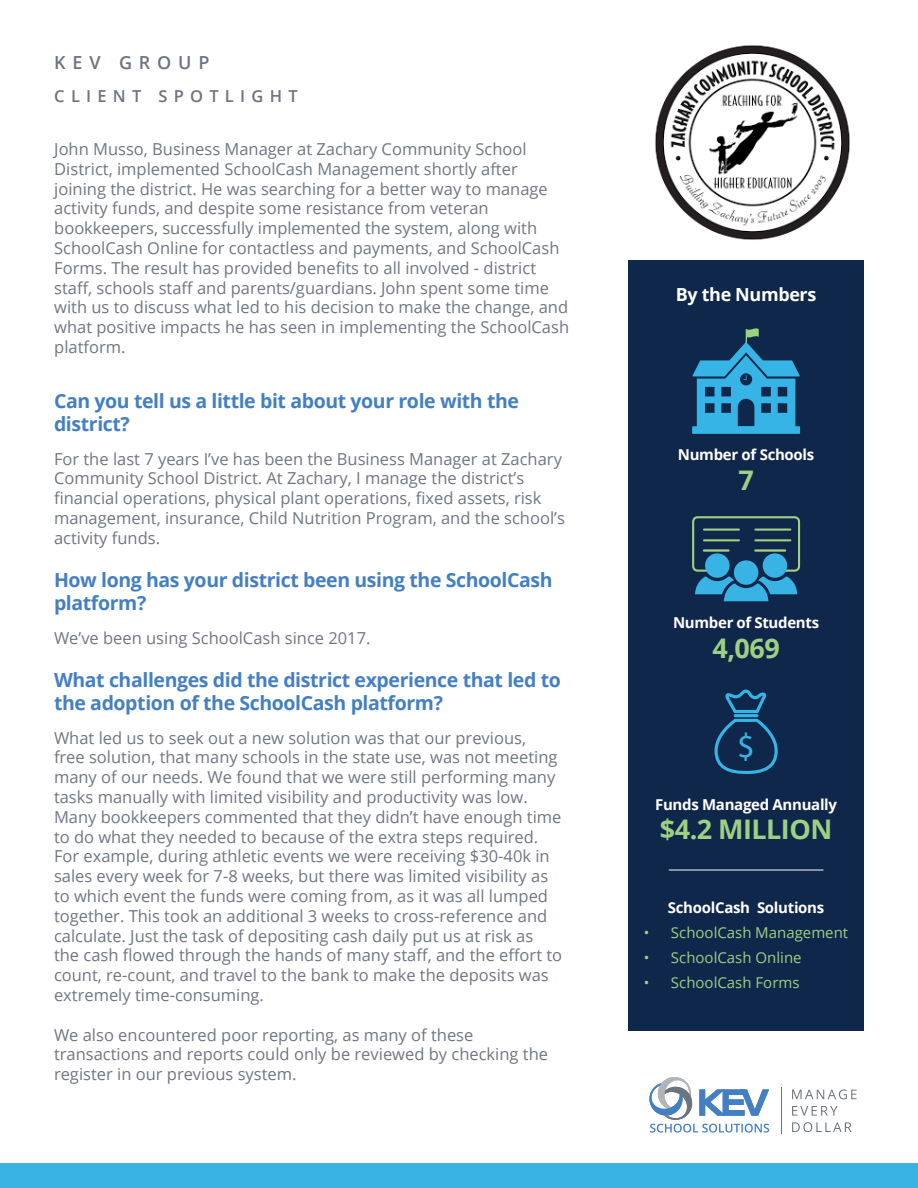
<style>
.page{position:relative;width:918px;height:1188px;background:#fff}
.page>*{position:absolute;margin:0;border:0;box-sizing:border-box;transform-origin:0 0}
.t1{font:34.65px "Myriad Pro";color:#38b3e4}
.t2{font:700 27px "Open Sans";letter-spacing:-.02em;color:#9ed083}
.t3{font:700 19.5px/23.4px "Open Sans";letter-spacing:-.02em;color:#437fc2}
.t4{font:700 18px "Open Sans";letter-spacing:-.02em;color:#fff}
.t5{font:600 18px "Open Sans";letter-spacing:.38em;color:#6c7480}
.t6{font:16.5px/19.8px "Open Sans";color:#6f7681}
.t7{font:600 16.5px "Open Sans";letter-spacing:.38em;color:#6c7480}
.t8{font:700 15px "Open Sans";letter-spacing:-.02em;color:#fff}
.t9{font:15px "Open Sans";color:#9ed083}
</style>
<div class="page">
<svg style="left:649px;top:1077px;width:120px;height:56px"></svg>
<hr style="left:781px;top:1088px;width:1px;height:46px;background:#6c7480">
<svg style="left:792px;top:1089px;width:65px;height:10px"></svg>
<svg style="left:792px;top:1106px;width:46px;height:10px"></svg>
<svg style="left:792px;top:1122px;width:60px;height:10px"></svg>
<div style="left:0;top:1164px;width:918px;height:24px;background:#38b3e4"></div>
<div style="left:628px;top:260px;width:236px;height:770px;background:#0f274a"></div>
<div style="left:692px;top:426px;width:108px;height:8px;background:#35b4e5"></div>
<svg style="left:692px;top:328px;width:108px;height:100px"></svg>
<div style="left:692px;top:516px;width:108px;height:56px;border:2px solid #9ed083;border-radius:4px"></div>
<hr style="left:704px;top:529px;width:35px;height:2px;background:#9ed083">
<hr style="left:704px;top:539px;width:35px;height:2px;background:#9ed083">
<hr style="left:704px;top:549px;width:25px;height:3px;background:#9ed083">
<hr style="left:755px;top:529px;width:35px;height:2px;background:#9ed083">
<hr style="left:755px;top:539px;width:35px;height:2px;background:#9ed083">
<hr style="left:755px;top:549px;width:30px;height:3px;background:#9ed083">
<div style="left:705px;top:553px;width:25px;height:25px;background:#38b3e4;border-radius:50%"></div>
<div style="left:734px;top:560px;width:24px;height:25px;background:#38b3e4;border-radius:50%"></div>
<div style="left:763px;top:553px;width:24px;height:25px;background:#38b3e4;border-radius:50%"></div>
<svg style="left:695px;top:576px;width:102px;height:25px"></svg>
<svg style="left:714px;top:689px;width:64px;height:85px"></svg>
<hr style="left:735px;top:714px;width:22px;height:3px;background:#35b4e5">
<hr style="left:669px;top:870px;width:154px;height:1px;background:#fff">
<img style="left:655px;top:45px;width:195px;height:195px">
<p class="t5" style="left:54px;top:52px;width:157px">KEV GROUP</p>
<p class="t7" style="left:54px;top:87px;width:245px">CLIENT SPOTLIGHT</p>
<p class="t6" style="left:54px;top:141px;width:516px">John Musso, Business Manager at Zachary Community School District, implemented SchoolCash Management shortly after joining the district. He was searching for a better way to manage activity funds, and despite some resistance from veteran bookkeepers, successfully implemented the system, along with SchoolCash Online for contactless and payments, and SchoolCash Forms. The result has provided benefits to all involved - district staff, schools staff and parents/guardians. John spent some time with us to discuss what led to his decision to make the change, and what positive impacts he has seen in implementing the SchoolCash platform.</p>
<p class="t3" style="left:54px;top:391px;width:467px">Can you tell us a little bit about your role with the district?</p>
<p class="t6" style="left:54px;top:450px;width:512px">For the last 7 years I’ve has been the Business Manager at Zachary Community School District. At Zachary, I manage the district’s financial operations, physical plant operations, fixed assets, risk management, insurance, Child Nutrition Program, and the school’s activity funds.</p>
<p class="t3" style="left:54px;top:570px;width:500px">How long has your district been using the SchoolCash platform?</p>
<p class="t6" style="left:54px;top:630px;width:318px">We’ve been using SchoolCash since 2017.</p>
<p class="t3" style="left:54px;top:670px;width:508px">What challenges did the district experience that led to the adoption of the SchoolCash platform?</p>
<p class="t6" style="left:54px;top:729px;width:510px">What led us to seek out a new solution was that our previous,<br>free solution, that many schools in the state use, was not meeting many of our needs. We found that we were still performing many tasks manually with limited visibility and productivity was low.<br>Many bookkeepers commented that they didn’t have enough time to do what they needed to because of the extra steps required.<br>For example, during athletic events we were receiving $30-40k in sales every week for 7-8 weeks, but there was limited visibility as to which event the funds were coming from, as it was all lumped together. This took an additional 3 weeks to cross-reference and calculate. Just the task of depositing cash daily put us at risk as the cash flowed through the hands of many staff, and the effort to count, re-count, and travel to the bank to make the deposits was extremely time-consuming.</p>
<p class="t6" style="left:54px;top:1026px;width:496px">We also encountered poor reporting, as many of these transactions and reports could only be reviewed by checking the register in our previous system.</p>
<p class="t4" style="left:676px;top:287px;width:142px">By the Numbers</p>
<p class="t8" style="left:678px;top:449px;width:138px">Number of Schools</p>
<h2 class="t2" style="left:738px;top:469px;width:17px">7</h2>
<p class="t8" style="left:673px;top:616px;width:148px">Number of Students</p>
<h2 class="t2" style="left:712px;top:637px;width:69px">4,069</h2>
<h1 class="t1" style="left:737px;top:733px;width:19px">$</h1>
<p class="t8" style="left:655px;top:798px;width:184px">Funds Managed Annually</p>
<h2 class="t2" style="left:660px;top:819px;width:174px">$4.2 MILLION</h2>
<p class="t8" style="left:668px;top:902px;width:158px">SchoolCash Solutions</p>
<p class="t9" style="left:644px;top:927px;width:206px">• SchoolCash Management</p>
<p class="t9" style="left:644px;top:951px;width:159px">• SchoolCash Online</p>
<p class="t9" style="left:644px;top:976px;width:157px">• SchoolCash Forms</p>
</div>
